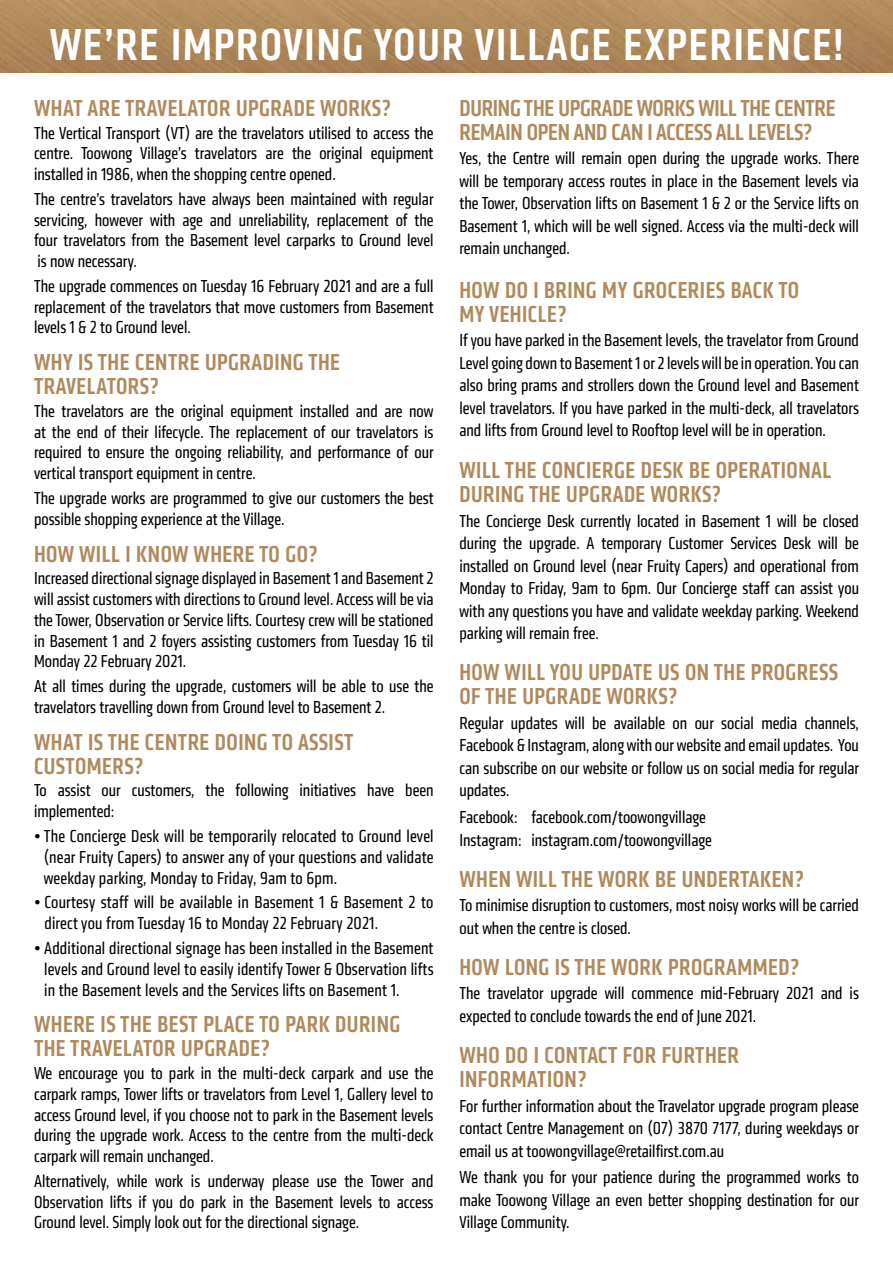
<style>
.page{position:relative;width:893px;height:1263px;background:#fff}
.page>*{position:absolute;margin:0;border:0;box-sizing:border-box;transform-origin:0 0}
.t1{font:500 condensed 46.5px "Klavika";letter-spacing:.04em;color:#fff}
.t2{font:500 condensed 24px/24px "Klavika";letter-spacing:.02em;color:#b08a5d}
.t3{font:500 condensed 24px/24px "Klavika";letter-spacing:-.01em;color:#b08a5d}
.t4{font:18px/20.7px "Klavika Condensed";color:#000;text-align:justify}
</style>
<div class="page">
<img style="left:0;top:0;width:893px;height:73px">
<h1 class="t1" style="left:50px;top:15px;width:795px">WE’RE IMPROVING YOUR VILLAGE EXPERIENCE!</h1>
<h2 class="t2" style="left:34px;top:96px;width:359px">WHAT ARE TRAVELATOR UPGRADE WORKS?</h2>
<p class="t4" style="left:34px;top:122px;width:401px">The Vertical Transport (VT) are the travelators utilised to access the centre. Toowong Village’s travelators are the original equipment installed in 1986, when the shopping centre opened.</p>
<p class="t4" style="left:34px;top:189px;width:401px">The centre’s travelators have always been maintained with regular servicing, however with age and unreliability, replacement of the four travelators from the Basement level carparks to Ground level is now necessary.</p>
<p class="t4" style="left:34px;top:276px;width:401px">The upgrade commences on Tuesday 16 February 2021 and are a full replacement of the travelators that move customers from Basement levels 1 &amp; 2 to Ground level.</p>
<h2 class="t2" style="left:34px;top:350px;width:308px">WHY IS THE CENTRE UPGRADING THE<br>TRAVELATORS?</h2>
<p class="t4" style="left:34px;top:401px;width:401px">The travelators are the original equipment installed and are now at the end of their lifecycle. The replacement of our travelators is required to ensure the ongoing reliability, and performance of our vertical transport equipment in centre.</p>
<p class="t4" style="left:34px;top:488px;width:401px">The upgrade works are programmed to give our customers the best possible shopping experience at the Village.</p>
<h2 class="t2" style="left:34px;top:542px;width:285px">HOW WILL I KNOW WHERE TO GO?</h2>
<p class="t4" style="left:34px;top:568px;width:401px">Increased directional signage displayed in Basement 1 and Basement 2 will assist customers with directions to Ground level. Access will be via the Tower, Observation or Service lifts. Courtesy crew will be stationed in Basement 1 and 2 foyers assisting customers from Tuesday 16 til Monday 22 February 2021.</p>
<p class="t4" style="left:34px;top:676px;width:401px">At all times during the upgrade, customers will be able to use the travelators travelling down from Ground level to Basement 2.</p>
<h2 class="t2" style="left:34px;top:730px;width:321px">WHAT IS THE CENTRE DOING TO ASSIST<br>CUSTOMERS?</h2>
<p class="t4" style="left:34px;top:780px;width:401px">To assist our customers, the following initiatives have been implemented:</p>
<p class="t4" style="left:44px;top:826px;width:391px;text-indent:-10px">• The Concierge Desk will be temporarily relocated to Ground level (near Fruity Capers) to answer any of your questions and validate weekday parking, Monday to Friday, 9am to 6pm.</p>
<p class="t4" style="left:44px;top:892px;width:390px;text-indent:-10px">• Courtesy staff will be available in Basement 1 &amp; Basement 2 to direct you from Tuesday 16 to Monday 22 February 2021.</p>
<p class="t4" style="left:44px;top:938px;width:391px;text-indent:-10px">• Additional directional signage has been installed in the Basement levels and Ground level to easily identify Tower &amp; Observation lifts in the Basement levels and the Services lifts on Basement 1.</p>
<h2 class="t2" style="left:34px;top:1012px;width:368px">WHERE IS THE BEST PLACE TO PARK DURING<br>THE TRAVELATOR UPGRADE?</h2>
<p class="t4" style="left:34px;top:1063px;width:401px">We encourage you to park in the multi-deck carpark and use the carpark ramps, Tower lifts or travelators from Level 1, Gallery level to access Ground level, if you choose not to park in the Basement levels during the upgrade work. Access to the centre from the multi-deck carpark will remain unchanged.</p>
<p class="t4" style="left:34px;top:1171px;width:401px">Alternatively, while work is underway please use the Tower and Observation lifts if you do park in the Basement levels to access Ground level. Simply look out for the directional signage.</p>
<h2 class="t3" style="left:459px;top:96px;width:378px">DURING THE UPGRADE WORKS WILL THE CENTRE<br>REMAIN OPEN AND CAN I ACCESS ALL LEVELS?</h2>
<p class="t4" style="left:459px;top:147px;width:401px;line-height:22.5px">Yes, the Centre will remain open during the upgrade works. There will be temporary access routes in place in the Basement levels via the Tower, Observation lifts on Basement 1 &amp; 2 or the Service lifts on Basement 1, which will be well signed. Access via the multi-deck will remain unchanged.</p>
<h2 class="t2" style="left:459px;top:278px;width:341px">HOW DO I BRING MY GROCERIES BACK TO<br>MY VEHICLE?</h2>
<p class="t4" style="left:459px;top:329px;width:401px;line-height:22.5px">If you have parked in the Basement levels, the travelator from Ground Level going down to Basement 1 or 2 levels will be in operation. You can also bring prams and strollers down the Ground level and Basement level travelators. If you have parked in the multi-deck, all travelators and lifts from Ground level to Rooftop level will be in operation.</p>
<h2 class="t2" style="left:459px;top:458px;width:373px">WILL THE CONCIERGE DESK BE OPERATIONAL<br>DURING THE UPGRADE WORKS?</h2>
<p class="t4" style="left:459px;top:510px;width:401px;line-height:22.5px">The Concierge Desk currently located in Basement 1 will be closed during the upgrade. A temporary Customer Services Desk will be installed on Ground level (near Fruity Capers) and operational from Monday to Friday, 9am to 6pm. Our Concierge staff can assist you with any questions you have and validate weekday parking. Weekend parking will remain free.</p>
<h2 class="t2" style="left:459px;top:660px;width:380px">HOW WILL YOU UPDATE US ON THE PROGRESS<br>OF THE UPGRADE WORKS?</h2>
<p class="t4" style="left:459px;top:712px;width:401px;line-height:22.5px">Regular updates will be available on our social media channels, Facebook &amp; Instagram, along with our website and email updates. You can subscribe on our website or follow us on social media for regular updates.</p>
<p class="t4" style="left:459px;top:806px;width:254px;line-height:22.5px">Facebook: facebook.com/toowongvillage<br>Instagram: instagram.com/toowongvillage</p>
<h2 class="t2" style="left:459px;top:867px;width:346px">WHEN WILL THE WORK BE UNDERTAKEN?</h2>
<p class="t4" style="left:459px;top:894px;width:401px;line-height:22.5px">To minimise disruption to customers, most noisy works will be carried out when the centre is closed.</p>
<h2 class="t2" style="left:459px;top:955px;width:341px">HOW LONG IS THE WORK PROGRAMMED?</h2>
<p class="t4" style="left:459px;top:982px;width:401px;line-height:22.5px">The travelator upgrade will commence mid-February 2021 and is expected to conclude towards the end of June 2021.</p>
<h2 class="t2" style="left:459px;top:1043px;width:281px">WHO DO I CONTACT FOR FURTHER<br>INFORMATION?</h2>
<p class="t4" style="left:459px;top:1094px;width:401px;line-height:22.5px">For further information about the Travelator upgrade program please contact Centre Management on (07) 3870 7177, during weekdays or email us at toowongvillage@retailfirst.com.au</p>
<p class="t4" style="left:459px;top:1166px;width:401px;line-height:22.5px">We thank you for your patience during the programmed works to make Toowong Village an even better shopping destination for our Village Community.</p>
</div>
